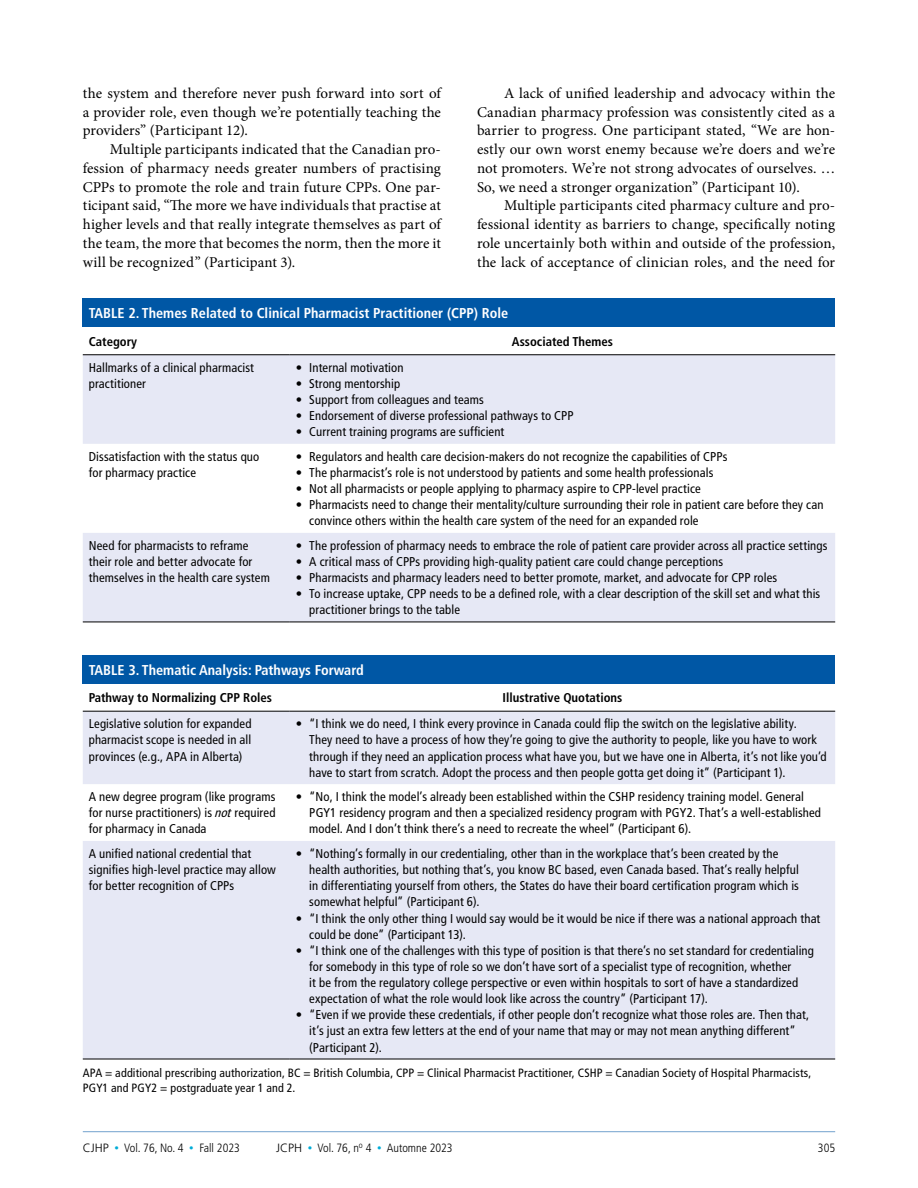
<style>
.page{position:relative;width:918px;height:1188px;background:#fff}
.page>*{position:absolute;margin:0;border:0;box-sizing:border-box;transform-origin:0 0}
.CJHP_BodyText_Inden{font:15px/18.8px "Minion Pro";letter-spacing:.005em;color:#000;text-align:justify}
.CJHP_BodyText{font:15px/18.8px "Minion Pro";color:#000;text-align:justify}
.CJHP_TableTitle_TAB{font:700 condensed 14.25px "Frutiger LT Std";color:#fff}
.CJHP_TableText{font:condensed 12.75px/16.2px "Frutiger LT Std";letter-spacing:.01em;color:#000}
.CJHP_TableColumnHea{font:700 condensed 12.75px "Frutiger LT Std";color:#000}
.CJHP_Table_FN_Legen{font:condensed 12px/15px "Frutiger LT Std";letter-spacing:.01em;color:#000}
.t1{font:300 condensed 12px "Frutiger LT Std";color:#000}
.s1{font-style:italic}
.s2{font-stretch:normal}
.s3{font-size:9px;color:#00acd7}
</style>
<div class="page">
<hr style="left:83px;top:1131px;width:752px;height:1px;background:#0057a5">
<div style="left:83px;top:298px;width:752px;height:29px;background:#0057a5"></div>
<svg style="left:83px;top:355px;width:752px;height:267px;fill:#e6e8f5"></svg>
<hr style="left:83px;top:354px;width:207px;height:1px;background:#000">
<hr style="left:290px;top:354px;width:545px;height:1px;background:#000">
<hr style="left:83px;top:622px;width:207px;height:1px;background:#000">
<hr style="left:290px;top:622px;width:545px;height:1px;background:#000">
<div style="left:83px;top:655px;width:752px;height:29px;background:#0057a5"></div>
<svg style="left:83px;top:712px;width:752px;height:347px;fill:#e6e8f5"></svg>
<hr style="left:83px;top:711px;width:207px;height:1px;background:#000">
<hr style="left:290px;top:711px;width:545px;height:1px;background:#000">
<hr style="left:83px;top:1059px;width:207px;height:1px;background:#000">
<hr style="left:290px;top:1059px;width:545px;height:1px;background:#000">
<p class="CJHP_BodyText" style="left:83px;top:84px;width:360px">the system and therefore never push forward into sort of a provider role, even though we’re potentially teaching the providers” (Participant 12).</p>
<p class="CJHP_BodyText_Inden" style="left:83px;top:140px;width:360px;text-indent:27px">Multiple participants indicated that the Canadian pro&shy;fession of pharmacy needs greater numbers of practising CPPs to promote the role and train future CPPs. One par&shy;ticipant said, “The more we have individuals that practise at higher levels and that really integrate themselves as part of the team, the more that becomes the norm, then the more it will be recognized” (Participant 3).</p>
<p class="CJHP_BodyText_Inden" style="left:477px;top:84px;width:360px;text-indent:27px">A lack of unified leadership and advocacy within the Canadian pharmacy profession was consistently cited as a barrier to progress. One participant stated, “We are hon&shy;estly our own worst enemy because we’re doers and we’re not promoters. We’re not strong advocates of ourselves. … So, we need a stronger organization” (Participant 10).</p>
<p class="CJHP_BodyText_Inden" style="left:477px;top:196px;width:360px;text-indent:27px">Multiple participants cited pharmacy culture and pro&shy;fessional identity as barriers to change, specifically noting role uncertainly both within and outside of the profession, the lack of acceptance of clinician roles, and the need for</p>
<p class="CJHP_TableTitle_TAB" style="left:89px;top:305px;width:421px">TABLE 2. Themes Related to Clinical Pharmacist Practitioner (CPP) Role</p>
<p class="CJHP_TableColumnHea" style="left:89px;top:334px;width:50px">Category</p>
<p class="CJHP_TableColumnHea" style="left:512px;top:334px;width:103px">Associated Themes</p>
<p class="CJHP_TableText" style="left:89px;top:359px;width:167px">Hallmarks of a clinical pharmacist practitioner</p>
<p class="CJHP_TableText" style="left:296px;top:359px;width:109px">• Internal motivation</p>
<p class="CJHP_TableText" style="left:296px;top:376px;width:106px">• Strong mentorship</p>
<p class="CJHP_TableText" style="left:296px;top:392px;width:190px">• Support from colleagues and teams</p>
<p class="CJHP_TableText" style="left:296px;top:408px;width:279px">• Endorsement of diverse professional pathways to CPP</p>
<p class="CJHP_TableText" style="left:296px;top:424px;width:210px">• Current training programs are sufficient</p>
<p class="CJHP_TableText" style="left:89px;top:448px;width:172px">Dissatisfaction with the status quo for pharmacy practice</p>
<p class="CJHP_TableText" style="left:296px;top:448px;width:433px">• Regulators and health care decision-makers do not recognize the capabilities of CPPs</p>
<p class="CJHP_TableText" style="left:296px;top:465px;width:419px">• The pharmacist’s role is not understood by patients and some health professionals</p>
<p class="CJHP_TableText" style="left:296px;top:481px;width:407px">• Not all pharmacists or people applying to pharmacy aspire to CPP-level practice</p>
<p class="CJHP_TableText" style="left:309px;top:497px;width:516px;text-indent:-14px">• Pharmacists need to change their mentality/culture surrounding their role in patient care before they can convince others within the health care system of the need for an expanded role</p>
<p class="CJHP_TableText" style="left:89px;top:538px;width:183px">Need for pharmacists to reframe their role and better advocate for themselves in the health care system</p>
<p class="CJHP_TableText" style="left:296px;top:538px;width:533px">• The profession of pharmacy needs to embrace the role of patient care provider across all practice settings</p>
<p class="CJHP_TableText" style="left:296px;top:554px;width:429px">• A critical mass of CPPs providing high-quality patient care could change perceptions</p>
<p class="CJHP_TableText" style="left:296px;top:570px;width:483px">• Pharmacists and pharmacy leaders need to better promote, market, and advocate for CPP roles</p>
<p class="CJHP_TableText" style="left:309px;top:586px;width:513px;text-indent:-14px">• To increase uptake, CPP needs to be a defined role, with a clear description of the skill set and what this practitioner brings to the table</p>
<p class="CJHP_TableTitle_TAB" style="left:89px;top:661px;width:277px">TABLE 3. Thematic Analysis: Pathways Forward</p>
<p class="CJHP_TableColumnHea" style="left:89px;top:690px;width:185px">Pathway to Normalizing CPP Roles</p>
<p class="CJHP_TableColumnHea" style="left:503px;top:690px;width:121px">Illustrative Quotations</p>
<p class="CJHP_TableText" style="left:89px;top:716px;width:164px;text-align:justify">Legislative solution for expanded pharmacist scope is needed in all provinces (e.g., APA in Alberta)</p>
<p class="CJHP_TableText" style="left:309px;top:716px;width:519px;text-indent:-14px">• “I think we do need, I think every province in Canada could flip the switch on the legislative ability.<br>They need to have a process of how they’re going to give the authority to people, like you have to work through if they need an application process what have you, but we have one in Alberta, it’s not like you’d have to start from scratch. Adopt the process and then people gotta get doing it” (Participant 1).</p>
<p class="CJHP_TableText" style="left:89px;top:789px;width:188px;text-align:justify">A new degree program (like programs for nurse practitioners) is <span class="s1">not</span> required for pharmacy in Canada</p>
<p class="CJHP_TableText" style="left:309px;top:789px;width:513px;text-indent:-14px">• “No, I think the model’s already been established within the CSHP residency training model. General<br>PGY1 residency program and then a specialized residency program with PGY2. That’s a well-established model. And I don’t think there’s a need to recreate the wheel” (Participant 6).</p>
<p class="CJHP_TableText" style="left:89px;top:846px;width:189px">A unified national credential that signifies high-level practice may allow for better recognition of CPPs</p>
<p class="CJHP_TableText" style="left:309px;top:846px;width:491px;text-indent:-14px">• “Nothing’s formally in our credentialing, other than in the workplace that’s been created by the health authorities, but nothing that’s, you know BC based, even Canada based. That’s really helpful in differentiating yourself from others, the States do have their board certification program which is somewhat helpful” (Participant 6).</p>
<p class="CJHP_TableText" style="left:309px;top:910px;width:513px;text-indent:-14px">• “I think the only other thing I would say would be it would be nice if there was a national approach that could be done” (Participant 13).</p>
<p class="CJHP_TableText" style="left:309px;top:942px;width:506px;text-indent:-14px">• “I think one of the challenges with this type of position is that there’s no set standard for credentialing for somebody in this type of role so we don’t have sort of a specialist type of recognition, whether<br>it be from the regulatory college perspective or even within hospitals to sort of have a standardized expectation of what the role would look like across the country” (Participant 17).</p>
<p class="CJHP_TableText" style="left:309px;top:1007px;width:501px;text-indent:-14px">• “Even if we provide these credentials, if other people don’t recognize what those roles are. Then that, it’s just an extra few letters at the end of your name that may or may not mean anything different” (Participant 2).</p>
<p class="CJHP_Table_FN_Legen" style="left:83px;top:1065px;width:730px">APA = additional prescribing authorization, BC = British Columbia, CPP = Clinical Pharmacist Practitioner, CSHP = Canadian Society of Hospital Pharmacists,<br>PGY1 and PGY2 = postgraduate year 1 and 2.</p>
<p class="t1" style="left:83px;top:1141px;width:159px"><span class="s2">CJHP</span> <span class="s3">•</span> Vol. 76, No. 4 <span class="s3">•</span> Fall 2023</p>
<p class="t1" style="left:276px;top:1141px;width:178px"><span class="s2">JCPH</span> <span class="s3">•</span> Vol. 76, n<sup>o</sup> 4 <span class="s3">•</span> Automne 2023</p>
<p class="t1" style="left:818px;top:1141px;width:19px">305</p>
</div>
